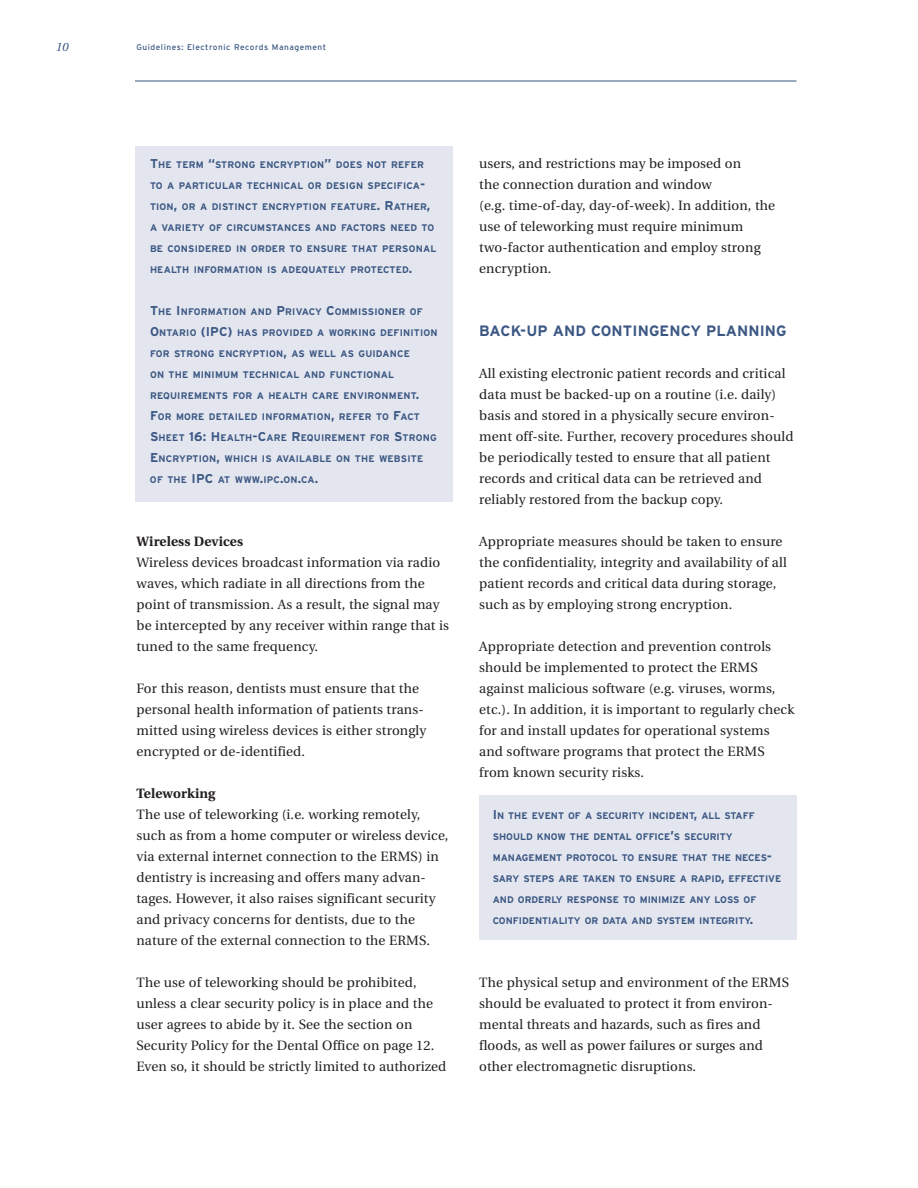
<style>
.page{position:relative;width:918px;height:1188px;background:#fff}
.page>*{position:absolute;margin:0;border:0;box-sizing:border-box;transform-origin:0 0}
.t1{font:700 15px "Interstate";letter-spacing:.005em;color:#3b5783}
.t2{font:13.5px/21px "Utopia";letter-spacing:.01em;color:#231f20}
.t3{font:700 13.5px "Utopia";letter-spacing:.01em;color:#231f20}
.t4{font:italic 12px "Utopia";color:#3b5783}
.t5{font:700 9.6px/21px "Interstate";letter-spacing:.02em;color:#3b5783}
.t6{font:700 9.6px/21px "Interstate";color:#3b5783}
.t7{font:8.25px "Interstate";letter-spacing:.065em;color:#3b5783}
.s1{font-size:12.75px}
</style>
<div class="page">
<div style="left:479px;top:795px;width:317px;height:145px;background:#e4e6ef"></div>
<div style="left:135px;top:146px;width:317px;height:356px;background:#e4e6ef"></div>
<hr style="left:135px;top:81px;width:661px;height:1px;background:#3b5783">
<p class="t4" style="left:56px;top:42px;width:14px">10</p>
<p class="t7" style="left:136px;top:42px;width:191px">Guidelines: Electronic Records Management</p>
<p class="t5" style="left:150px;top:154px;width:288px"><span class="s1">T</span>HE TERM <span class="s1">“</span>STRONG ENCRYPTION<span class="s1">”</span> DOES NOT REFER TO A PARTICULAR TECHNICAL OR DESIGN SPECIFICA<span class="s1">-</span>TION<span class="s1">,</span> OR A DISTINCT ENCRYPTION FEATURE<span class="s1">. R</span>ATHER<span class="s1">, </span>A VARIETY OF CIRCUMSTANCES AND FACTORS NEED TO BE CONSIDERED IN ORDER TO ENSURE THAT PERSONAL HEALTH INFORMATION IS ADEQUATELY PROTECTED<span class="s1">.</span></p>
<p class="t5" style="left:150px;top:301px;width:289px"><span class="s1">T</span>HE <span class="s1">I</span>NFORMATION AND <span class="s1">P</span>RIVACY <span class="s1">C</span>OMMISSIONER OF <span class="s1">O</span>NTARIO <span class="s1">(IPC)</span> HAS PROVIDED A WORKING DEFINITION FOR STRONG ENCRYPTION<span class="s1">,</span> AS WELL AS GUIDANCE<br>ON THE MINIMUM TECHNICAL AND FUNCTIONAL REQUIREMENTS FOR A HEALTH CARE ENVIRONMENT<span class="s1">.<br>F</span>OR MORE DETAILED INFORMATION<span class="s1">,</span> REFER TO <span class="s1">F</span>ACT <span class="s1">S</span>HEET <span class="s1">16: H</span>EALTH<span class="s1">-C</span>ARE <span class="s1">R</span>EQUIREMENT FOR <span class="s1">S</span>TRONG <span class="s1">E</span>NCRYPTION<span class="s1">,</span> WHICH IS AVAILABLE ON THE WEBSITE OF THE <span class="s1">IPC</span> AT WWW<span class="s1">.</span>IPC<span class="s1">.</span>ON<span class="s1">.</span>CA<span class="s1">.</span></p>
<h2 class="t3" style="left:136px;top:536px;width:108px">Wireless Devices</h2>
<p class="t2" style="left:136px;top:553px;width:314px">Wireless devices broadcast information via radio waves, which radiate in all directions from the point of transmission. As a result, the signal may be intercepted by any receiver within range that is tuned to the same frequency.</p>
<p class="t2" style="left:136px;top:679px;width:291px">For this reason, dentists must ensure that the personal health information of patients trans&shy;mitted using wireless devices is either strongly encrypted or de-identified.</p>
<h2 class="t3" style="left:136px;top:788px;width:80px">Teleworking</h2>
<p class="t2" style="left:136px;top:805px;width:314px">The use of teleworking (i.e. working remotely, such as from a home computer or wireless device, via external internet connection to the ERMS) in dentistry is increasing and offers many advan&shy;tages. However, it also raises significant security and privacy concerns for dentists, due to the nature of the external connection to the ERMS.</p>
<p class="t2" style="left:136px;top:973px;width:311px">The use of teleworking should be prohibited, unless a clear security policy is in place and the user agrees to abide by it. See the section on Security Policy for the Dental Office on page 12.<br>Even so, it should be strictly limited to authorized</p>
<p class="t2" style="left:479px;top:154px;width:297px">users, and restrictions may be imposed on<br>the connection duration and window<br>(e.g. time-of-day, day-of-week). In addition, the use of teleworking must require minimum two-factor authentication and employ strong encryption.</p>
<h1 class="t1" style="left:479px;top:322px;width:309px">BACK-UP AND CONTINGENCY PLANNING</h1>
<p class="t2" style="left:479px;top:364px;width:316px">All existing electronic patient records and critical data must be backed-up on a routine (i.e. daily) basis and stored in a physically secure environ&shy;ment off-site. Further, recovery procedures should be periodically tested to ensure that all patient records and critical data can be retrieved and reliably restored from the backup copy.</p>
<p class="t2" style="left:479px;top:532px;width:309px">Appropriate measures should be taken to ensure the confidentiality, integrity and availability of all patient records and critical data during storage, such as by employing strong encryption.</p>
<p class="t2" style="left:479px;top:637px;width:317px">Appropriate detection and prevention controls should be implemented to protect the ERMS against malicious software (e.g. viruses, worms, etc.). In addition, it is important to regularly check for and install updates for operational systems and software programs that protect the ERMS from known security risks.</p>
<p class="t6" style="left:493px;top:805px;width:290px"><span class="s1">I</span>N THE EVENT OF A SECURITY INCIDENT<span class="s1">,</span> ALL STAFF SHOULD KNOW THE DENTAL OFFICE<span class="s1">’</span>S SECURITY MANAGEMENT PROTOCOL TO ENSURE THAT THE NECES<span class="s1">-</span>SARY STEPS ARE TAKEN TO ENSURE A RAPID<span class="s1">,</span> EFFECTIVE AND ORDERLY RESPONSE TO MINIMIZE ANY LOSS OF CONFIDENTIALITY OR DATA AND SYSTEM INTEGRITY<span class="s1">.</span></p>
<p class="t2" style="left:479px;top:973px;width:311px">The physical setup and environment of the ERMS should be evaluated to protect it from environ&shy;mental threats and hazards, such as fires and floods, as well as power failures or surges and other electromagnetic disruptions.</p>
</div>
